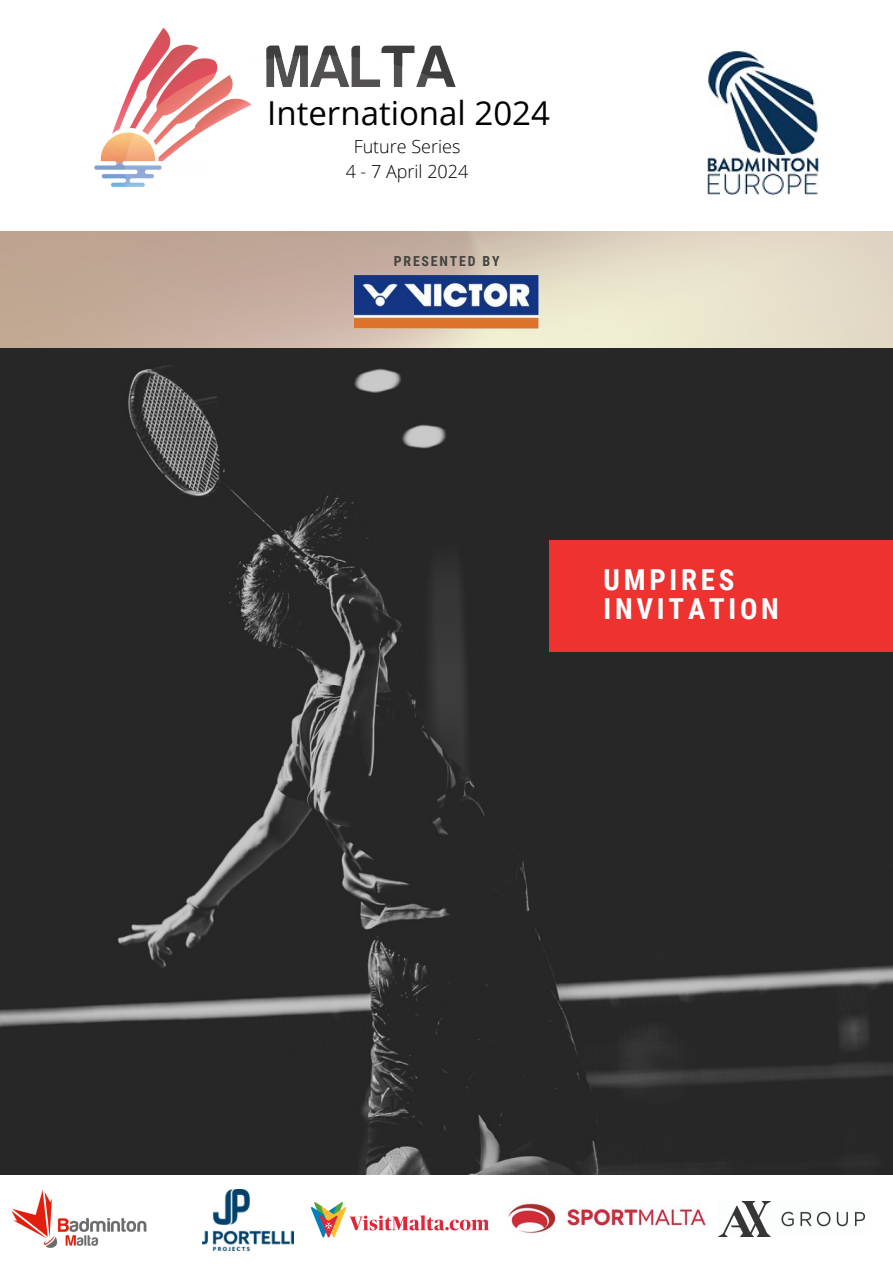
<style>
.page{position:relative;width:893px;height:1264px;background:#fff}
.page>*{position:absolute;margin:0;border:0;box-sizing:border-box;transform-origin:0 0}
.t1{font:33px "Open Sans";color:#000}
.t2{font:700 28.95px "Roboto Condensed";letter-spacing:.13em;color:#fff}
.t3{font:300 18px "Open Sans";color:#000}
.t4{font:700 13.95px "Roboto Condensed";letter-spacing:.13em;color:#444440}
</style>
<div class="page">
<img style="left:0;top:348px;width:892px;height:826px">
<div style="left:549px;top:541px;width:343px;height:110px;background:#ee3230"></div>
<img style="left:508px;top:1203px;width:198px;height:31px">
<img style="left:11px;top:1190px;width:136px;height:58px">
<img style="left:354px;top:275px;width:184px;height:53px">
<img style="left:719px;top:1201px;width:145px;height:35px">
<img style="left:202px;top:1189px;width:92px;height:61px">
<img style="left:311px;top:1202px;width:179px;height:36px">
<img style="left:94px;top:28px;width:362px;height:160px">
<div style="left:260px;top:97px;width:316px;height:89px;background:#fff"></div>
<img style="left:707px;top:50px;width:111px;height:144px">
<p class="t1" style="left:267px;top:89px;width:284px">International 2024</p>
<p class="t3" style="left:353px;top:134px;width:108px">Future Series</p>
<p class="t3" style="left:346px;top:159px;width:124px">4 - 7 April 2024</p>
<p class="t4" style="left:394px;top:253px;width:107px">PRESENTED BY</p>
<p class="t2" style="left:603px;top:563px;width:132px">UMPIRES</p>
<p class="t2" style="left:603px;top:591px;width:177px">INVITATION</p>
</div>
